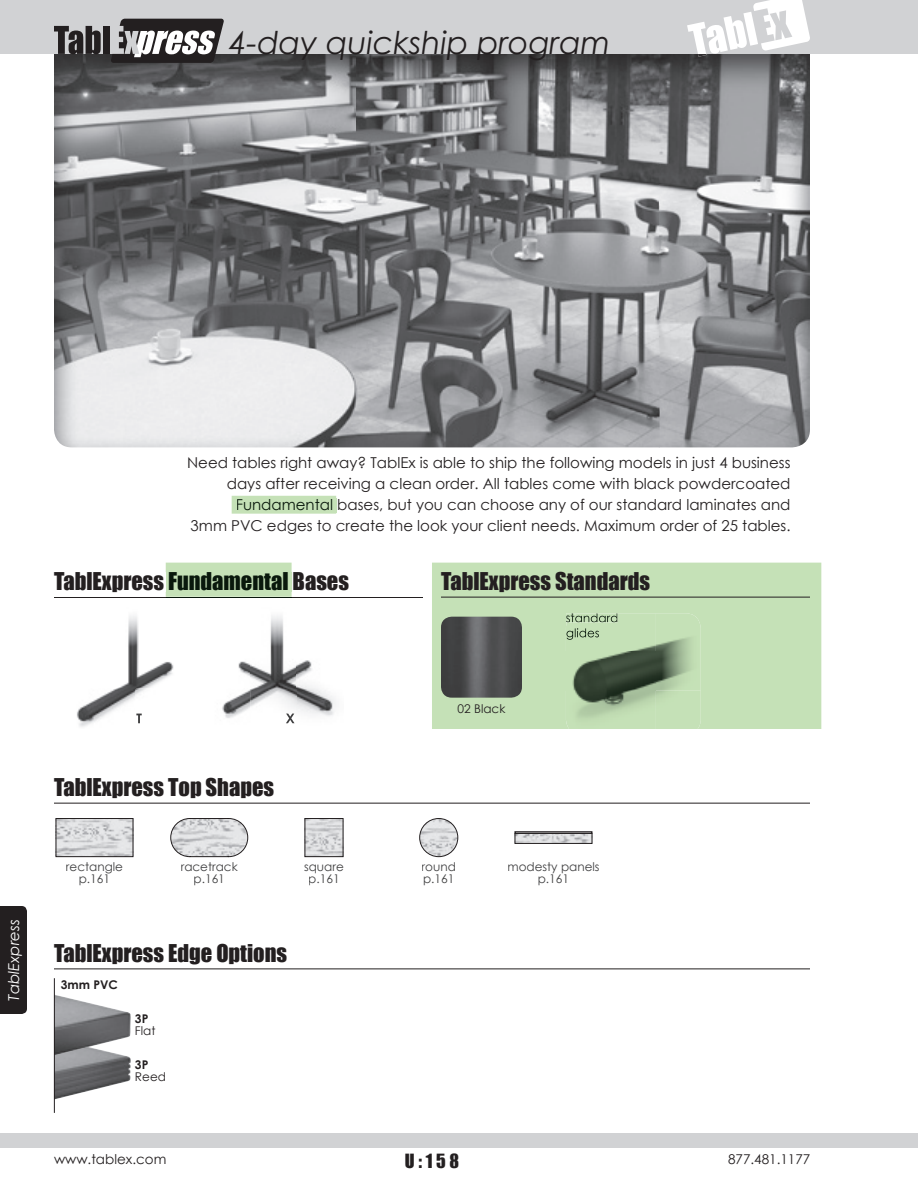
<style>
.page{position:relative;width:918px;height:1188px;background:#fff}
.page>*{position:absolute;margin:0;border:0;box-sizing:border-box;transform-origin:0 0}
.t1{font:italic 31.5px "Century Gothic";color:#231f20}
.t2{font:22.5px "Impact";color:#231f20}
.t3{font:22.5px "Impact";color:#09180c}
.t4{font:18px "Impact";color:#231f20}
.t5{font:15px/21px "Century Gothic";color:#231f20;text-align:right}
.t6{font:15px "Century Gothic";color:#09180c}
.t7{font:italic 15px "Century Gothic";color:#fff}
.t8{font:13.5px "Century Gothic";color:#231f20}
.t9{font:12px/12px "Century Gothic";color:#3f3f40;text-align:center}
.t10{font:12px "Century Gothic";color:#231f20}
.t11{font:700 12px "Century Gothic";color:#231f20}
</style>
<div class="page">
<div style="left:0;top:0;width:918px;height:54px;background:#d1d2d4"></div>
<div style="left:0;top:1133px;width:918px;height:15px;background:#d1d2d4"></div>
<div style="left:432px;top:563px;width:389px;height:166px;background:#c5e1b7"></div>
<img style="left:566px;top:613px;width:135px;height:116px">
<img style="left:567px;top:613px;width:50px;height:9px">
<img style="left:567px;top:628px;width:32px;height:12px">
<img style="left:54px;top:54px;width:756px;height:393px">
<svg style="left:687px;top:0;width:123px;height:57px"></svg>
<svg style="left:111px;top:19px;width:113px;height:44px"></svg>
<svg style="left:54px;top:26px;width:47px;height:28px"></svg>
<div style="left:103px;top:26px;width:7px;height:28px;background:#231f20"></div>
<img style="left:77px;top:616px;width:97px;height:111px">
<svg style="left:136px;top:714px;width:6px;height:9px"></svg>
<img style="left:222px;top:616px;width:114px;height:108px">
<svg style="left:286px;top:714px;width:9px;height:9px"></svg>
<hr style="left:54px;top:597px;width:369px;height:1px;background:#231f20">
<img style="left:420px;top:819px;width:38px;height:38px;border-radius:19px">
<div style="left:419px;top:818px;width:39px;height:39px;border:1px solid #231f20;border-radius:50%"></div>
<img style="left:307px;top:820px;width:34px;height:35px">
<div style="left:305px;top:818px;width:38px;height:39px;border:1px solid #231f20"></div>
<svg style="left:170px;top:818px;width:79px;height:39px;background:#d0d0d2"></svg>
<img style="left:58px;top:820px;width:73px;height:35px">
<div style="left:56px;top:818px;width:77px;height:39px;border:1px solid #231f20"></div>
<hr style="left:54px;top:803px;width:756px;height:1px;background:#231f20">
<img style="left:517px;top:835px;width:73px;height:7px">
<div style="left:515px;top:833px;width:77px;height:11px;border:1px solid #231f20"></div>
<div style="left:515px;top:831px;width:77px;height:3px;border:1px solid #231f20"></div>
<hr style="left:54px;top:969px;width:756px;height:1px;background:#231f20">
<img style="left:55px;top:1055px;width:76px;height:45px">
<img style="left:55px;top:995px;width:76px;height:60px">
<hr style="left:54px;top:978px;width:1px;height:135px;background:#231f20">
<div style="left:0;top:906px;width:27px;height:108px;background:#231f20"></div>
<hr style="left:441px;top:597px;width:369px;height:1px;background:#231f20">
<img style="left:441px;top:617px;width:81px;height:81px">
<svg style="left:166px;top:563px;width:126px;height:34px;background:#c6e1b8"></svg>
<div style="left:166px;top:572px;width:126px;height:20px;background:#c5e1b7"></div>
<hr style="left:166px;top:597px;width:126px;height:1px;background:#09180c">
<svg style="left:232px;top:496px;width:104px;height:18px"></svg>
<div style="left:237px;top:499px;width:99px;height:14px;background:#c5e1b7"></div>
<h1 class="t1" style="left:230px;top:21px;width:383px">4-day quickship program</h1>
<p class="t5" style="left:187px;top:452px;width:605px">Need tables right away? TablEx is able to ship the following models in just 4 business days after receiving a clean order. All tables come with black powdercoated</p>
<p class="t5" style="left:191px;top:515px;width:601px">3mm PVC edges to create the look your client needs. Maximum order of 25 tables.</p>
<p class="t6" style="left:236px;top:494px;width:556px">Fundamental bases, but you can choose any of our standard laminates and</p>
<h2 class="t3" style="left:54px;top:564px;width:297px">TablExpress Fundamental Bases</h2>
<h2 class="t2" style="left:441px;top:564px;width:211px">TablExpress Standards</h2>
<p class="t7" style="left:3px;top:1001px;width:83px;rotate:-90deg">TablExpress</p>
<h2 class="t2" style="left:54px;top:770px;width:222px">TablExpress Top Shapes</h2>
<p class="t9" style="left:66px;top:861px;width:59px">rectangle p.161</p>
<p class="t9" style="left:181px;top:861px;width:59px">racetrack p.161</p>
<p class="t9" style="left:304px;top:861px;width:41px">square p.161</p>
<h2 class="t2" style="left:54px;top:935px;width:235px">TablExpress Edge Options</h2>
<p class="t11" style="left:61px;top:976px;width:59px">3mm PVC</p>
<p class="t11" style="left:135px;top:1010px;width:15px">3P</p>
<p class="t10" style="left:135px;top:1022px;width:22px">Flat</p>
<p class="t11" style="left:135px;top:1055px;width:15px">3P</p>
<p class="t10" style="left:135px;top:1068px;width:33px">Reed</p>
<p class="t10" style="left:458px;top:701px;width:49px">02 Black</p>
<p class="t9" style="left:422px;top:861px;width:36px;text-align:left">round p.161</p>
<p class="t9" style="left:507px;top:861px;width:94px">modesty panels p.161</p>
<p class="t8" style="left:54px;top:1150px;width:114px">www.tablex.com</p>
<p class="t4" style="left:405px;top:1147px;width:56px">U:158</p>
<p class="t8" style="left:728px;top:1150px;width:84px">877.481.1177</p>
</div>
